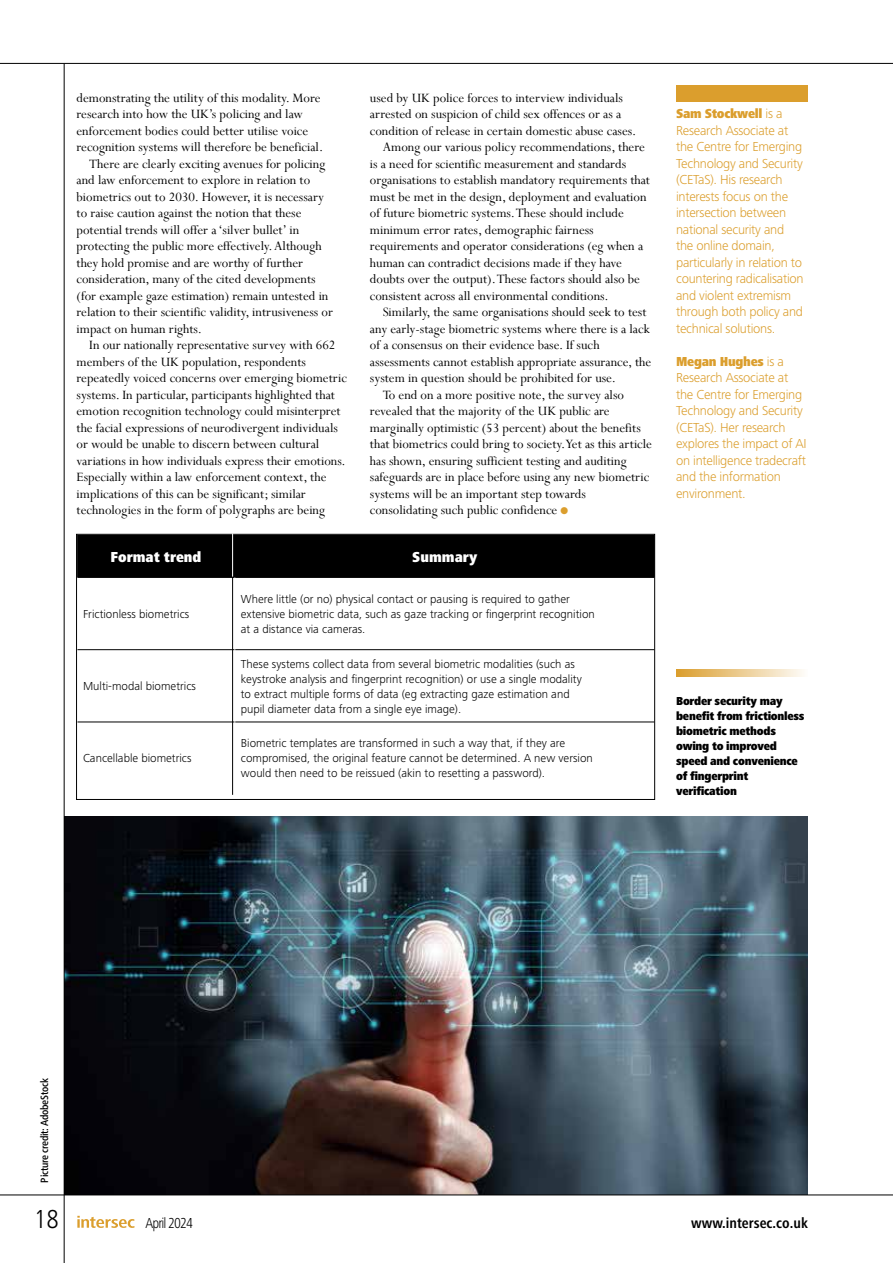
<style>
.page{position:relative;width:893px;height:1263px;background:#fff}
.page>*{position:absolute;margin:0;border:0;box-sizing:border-box;transform-origin:0 0}
.t1{font:300 condensed 27px "Frutiger Next LTW1 G";color:#000}
.t2{font:700 condensed 15px "Frutiger Next LT";color:#000}
.t3{font:900 condensed 15px "Frutiger Next Pro";color:#fff}
.t4{font:300 condensed 15px "Frutiger Next LTW1 G";letter-spacing:-.06em;color:#000}
.t5{font:14.25px "Perpetua";color:#000}
.t6{font:300 13.5px/16.5px "Frutiger Next LT";letter-spacing:-.02em;color:#db9e2d}
.t7{font:900 condensed 13.5px "Frutiger Next Pro";letter-spacing:-.02em;color:#db9e2d}
.t8{font:300 12px/15px "Frutiger Next LT";color:#000}
.t9{font:900 condensed 12px/15px "Frutiger Next Pro";letter-spacing:-.02em;color:#000}
.t10{font:500 condensed 10.5px "Frutiger Neue LT Pro";letter-spacing:-.02em;color:#000}
.s1{color:#db9e2d}
.s2{font-family:"Frutiger Next LT";font-weight:300;font-stretch:normal}
</style>
<div class="page">
<img style="left:65px;top:816px;width:743px;height:378px">
<hr style="left:64px;top:64px;width:1px;height:1199px;background:#000">
<hr style="left:0;top:63px;width:893px;height:1px;background:#000">
<svg style="left:77px;top:1216px;width:58px;height:12px"></svg>
<hr style="left:0;top:1194px;width:893px;height:1px;background:#000">
<svg style="left:676px;top:670px;width:127px;height:7px"></svg>
<div style="left:676px;top:85px;width:132px;height:17px;background:#db9e2d"></div>
<div style="left:78px;top:536px;width:575px;height:41px;background:#000"></div>
<hr style="left:77px;top:577px;width:157px;height:1px;background:#000">
<hr style="left:235px;top:577px;width:419px;height:1px;background:#000">
<hr style="left:77px;top:649px;width:157px;height:1px;background:#000">
<hr style="left:235px;top:649px;width:419px;height:1px;background:#000">
<hr style="left:77px;top:722px;width:157px;height:1px;background:#000">
<hr style="left:235px;top:722px;width:419px;height:1px;background:#000">
<div style="left:76px;top:534px;width:579px;height:266px;border:1px solid #000"></div>
<hr style="left:232px;top:577px;width:1px;height:218px;background:#000">
<hr style="left:232px;top:533px;width:1px;height:44px;background:#fff">
<p class="t5" style="left:77px;top:88px;width:246px">demonstrating the utility of this modality. More</p>
<p class="t5" style="left:77px;top:105px;width:228px">research into how the UK’s policing and law</p>
<p class="t5" style="left:77px;top:121px;width:233px">enforcement bodies could better utilise voice</p>
<p class="t5" style="left:77px;top:138px;width:248px">recognition systems will therefore be beneficial.</p>
<p class="t5" style="left:89px;top:154px;width:238px">There are clearly exciting avenues for policing</p>
<p class="t5" style="left:77px;top:171px;width:235px">and law enforcement to explore in relation to</p>
<p class="t5" style="left:77px;top:187px;width:249px">biometrics out to 2030. However, it is necessary</p>
<p class="t5" style="left:77px;top:204px;width:226px">to raise caution against the notion that these</p>
<p class="t5" style="left:77px;top:220px;width:224px">potential trends will offer a ‘silver bullet’ in</p>
<p class="t5" style="left:77px;top:237px;width:247px">protecting the public more effectively. Although</p>
<p class="t5" style="left:77px;top:253px;width:228px">they hold promise and are worthy of further</p>
<p class="t5" style="left:77px;top:270px;width:241px">consideration, many of the cited developments</p>
<p class="t5" style="left:77px;top:286px;width:253px">(for example gaze estimation) remain untested in</p>
<p class="t5" style="left:77px;top:303px;width:258px">relation to their scientific validity, intrusiveness or</p>
<p class="t5" style="left:77px;top:319px;width:127px">impact on human rights.</p>
<p class="t5" style="left:89px;top:336px;width:248px">In our nationally representative survey with 662</p>
<p class="t5" style="left:77px;top:352px;width:231px">members of the UK population, respondents</p>
<p class="t5" style="left:77px;top:369px;width:272px">repeatedly voiced concerns over emerging biometric</p>
<p class="t5" style="left:77px;top:385px;width:260px">systems. In particular, participants highlighted that</p>
<p class="t5" style="left:77px;top:402px;width:266px">emotion recognition technology could misinterpret</p>
<p class="t5" style="left:77px;top:419px;width:263px">the facial expressions of neurodivergent individuals</p>
<p class="t5" style="left:77px;top:435px;width:244px">or would be unable to discern between cultural</p>
<p class="t5" style="left:77px;top:452px;width:271px">variations in how individuals express their emotions.</p>
<p class="t5" style="left:77px;top:468px;width:251px">Especially within a law enforcement context, the</p>
<p class="t5" style="left:77px;top:485px;width:231px">implications of this can be significant; similar</p>
<p class="t5" style="left:77px;top:501px;width:250px">technologies in the form of polygraphs are being</p>
<p class="t5" style="left:370px;top:89px;width:255px">used by UK police forces to interview individuals</p>
<p class="t5" style="left:370px;top:105px;width:253px">arrested on suspicion of child sex offences or as a</p>
<p class="t5" style="left:370px;top:122px;width:268px">condition of release in certain domestic abuse cases.</p>
<p class="t5" style="left:383px;top:138px;width:264px">Among our various policy recommendations, there</p>
<p class="t5" style="left:370px;top:155px;width:258px">is a need for scientific measurement and standards</p>
<p class="t5" style="left:370px;top:171px;width:282px">organisations to establish mandatory requirements that</p>
<p class="t5" style="left:370px;top:188px;width:278px">must be met in the design, deployment and evaluation</p>
<p class="t5" style="left:370px;top:204px;width:255px">of future biometric systems. These should include</p>
<p class="t5" style="left:370px;top:221px;width:225px">minimum error rates, demographic fairness</p>
<p class="t5" style="left:370px;top:237px;width:275px">requirements and operator considerations (eg when a</p>
<p class="t5" style="left:370px;top:254px;width:254px">human can contradict decisions made if they have</p>
<p class="t5" style="left:370px;top:270px;width:272px">doubts over the output). These factors should also be</p>
<p class="t5" style="left:370px;top:287px;width:240px">consistent across all environmental conditions.</p>
<p class="t5" style="left:383px;top:303px;width:265px">Similarly, the same organisations should seek to test</p>
<p class="t5" style="left:370px;top:320px;width:282px">any early-stage biometric systems where there is a lack</p>
<p class="t5" style="left:370px;top:336px;width:231px">of a consensus on their evidence base. If such</p>
<p class="t5" style="left:370px;top:353px;width:283px">assessments cannot establish appropriate assurance, the</p>
<p class="t5" style="left:370px;top:369px;width:248px">system in question should be prohibited for use.</p>
<p class="t5" style="left:383px;top:386px;width:243px">To end on a more positive note, the survey also</p>
<p class="t5" style="left:370px;top:402px;width:241px">revealed that the majority of the UK public are</p>
<p class="t5" style="left:370px;top:419px;width:272px">marginally optimistic (53 percent) about the benefits</p>
<p class="t5" style="left:370px;top:435px;width:284px">that biometrics could bring to society. Yet as this article</p>
<p class="t5" style="left:370px;top:452px;width:258px">has shown, ensuring sufficient testing and auditing</p>
<p class="t5" style="left:370px;top:468px;width:281px">safeguards are in place before using any new biometric</p>
<p class="t5" style="left:370px;top:485px;width:217px">systems will be an important step towards</p>
<p class="t5" style="left:370px;top:501px;width:200px">consolidating such public confidence <span class="s1">●</span></p>
<p class="t3" style="left:111px;top:548px;width:92px">Format trend</p>
<p class="t3" style="left:412px;top:548px;width:66px">Summary</p>
<p class="t8" style="left:83px;top:606px;width:108px">Frictionless biometrics</p>
<p class="t8" style="left:83px;top:679px;width:114px">Multi-modal biometrics</p>
<p class="t8" style="left:83px;top:751px;width:110px">Cancellable biometrics</p>
<p class="t8" style="left:241px;top:591px;width:355px">Where little (or no) physical contact or pausing is required to gather extensive biometric data, such as gaze tracking or fingerprint recognition at a distance via cameras.</p>
<p class="t8" style="left:241px;top:656px;width:342px">These systems collect data from several biometric modalities (such as keystroke analysis and fingerprint recognition) or use a single modality to extract multiple forms of data (eg extracting gaze estimation and pupil diameter data from a single eye image).</p>
<p class="t8" style="left:241px;top:736px;width:353px">Biometric templates are transformed in such a way that, if they are compromised, the original feature cannot be determined. A new version would then need to be reissued (akin to resetting a password).</p>
<p class="t7" style="left:676px;top:106px;width:108px">Sam Stockwell <span class="s2">is a</span></p>
<p class="t6" style="left:676px;top:122px;width:129px">Research Associate at the Centre for Emerging<br>Technology and Security (CETaS). His research interests focus on the intersection between national security and the online domain, particularly in relation to countering radicalisation and violent extremism through both policy and technical solutions.</p>
<p class="t7" style="left:676px;top:353px;width:109px">Megan Hughes <span class="s2">is a</span></p>
<p class="t6" style="left:676px;top:369px;width:132px">Research Associate at the Centre for Emerging<br>Technology and Security (CETaS). Her research explores the impact of AI on intelligence tradecraft and the information environment.</p>
<p class="t9" style="left:676px;top:694px;width:130px">Border security may benefit from frictionless biometric methods owing to improved speed and convenience of fingerprint verification</p>
<p class="t10" style="left:38px;top:1182px;width:106px;rotate:-90deg">Picture credit: AdobeStock</p>
<h1 class="t1" style="left:34px;top:1203px;width:26px">18</h1>
<p class="t4" style="left:146px;top:1214px;width:49px">April 2024</p>
<p class="t2" style="left:691px;top:1214px;width:118px">www.intersec.co.uk</p>
</div>
